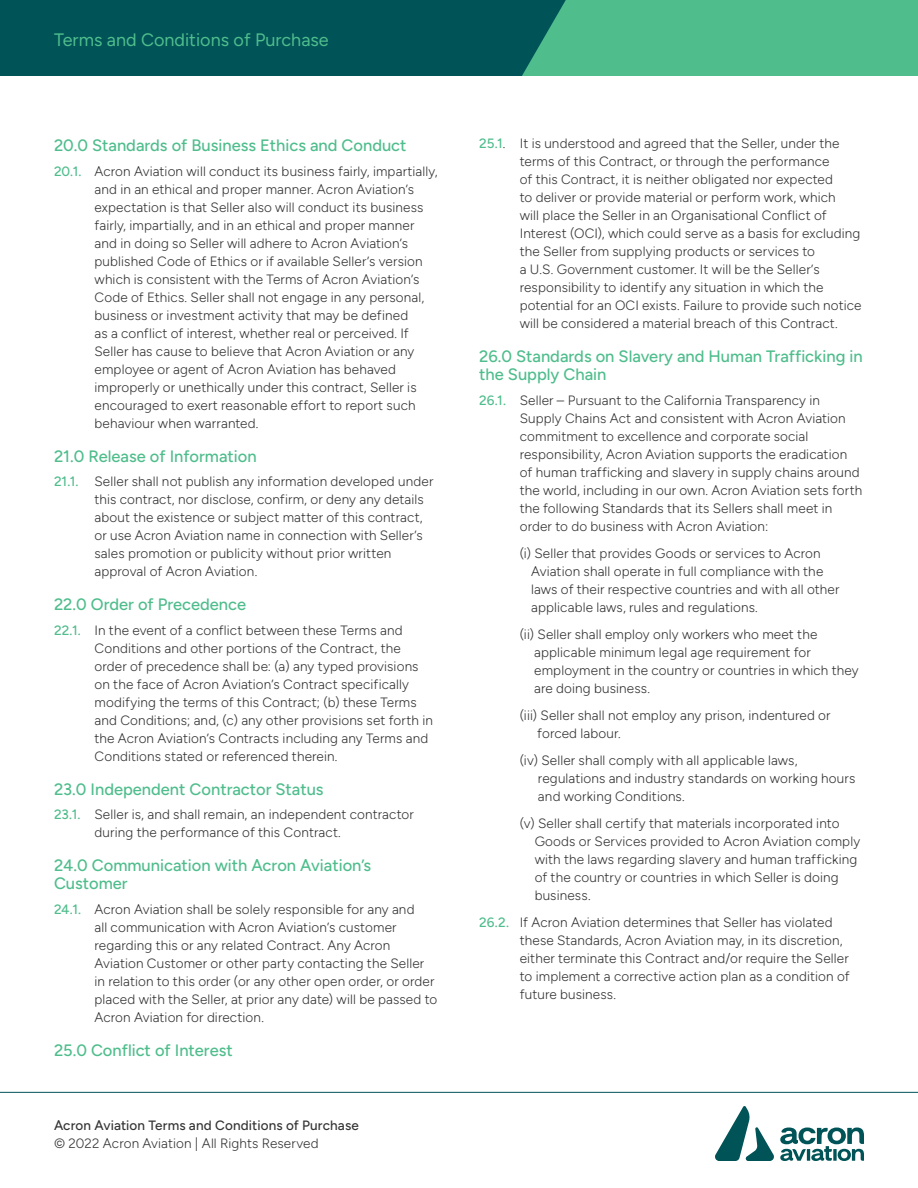
<style>
.page{position:relative;width:918px;height:1188px;background:#fff}
.page>*{position:absolute;margin:0;border:0;box-sizing:border-box;transform-origin:0 0}
.In_top_green_box{font:18px "Figtree";color:#4fbd8c}
.Number_Headings{font:500 16.5px/18px "Figtree";color:#4fbd8c}
.Sub_Points{font:300 13.5px/18px "Figtree";letter-spacing:.01em;color:#363536}
.Body_Copy{font:500 13.5px/18px "Figtree";letter-spacing:.01em;color:#363536}
.s1{font-weight:500;color:#4fbd8c}
.s2{font-weight:300}
</style>
<div class="page">
<svg style="left:0;top:0;width:918px;height:76px;background:#1f7d6c"></svg>
<hr style="left:0;top:1092px;width:918px;height:1px;background:#005357">
<svg style="left:715px;top:1106px;width:149px;height:55px"></svg>
<p class="In_top_green_box" style="left:54px;top:30px;width:276px">Terms and Conditions of Purchase</p>
<p class="Number_Headings" style="left:54px;top:136px;width:354px">20.0 Standards of Business Ethics and Conduct</p>
<p class="Sub_Points" style="left:94px;top:162px;width:345px;text-indent:-40px"><span class="s1">20.1.</span> Acron Aviation will conduct its business fairly, impartially, and in an ethical and proper manner. Acron Aviation’s expectation is that Seller also will conduct its business fairly, impartially, and in an ethical and proper manner and in doing so Seller will adhere to Acron Aviation’s published Code of Ethics or if available Seller’s version which is consistent with the Terms of Acron Aviation’s Code of Ethics. Seller shall not engage in any personal, business or investment activity that may be defined<br>as a conflict of interest, whether real or perceived. If Seller has cause to believe that Acron Aviation or any employee or agent of Acron Aviation has behaved improperly or unethically under this contract, Seller is encouraged to exert reasonable effort to report such behaviour when warranted.</p>
<p class="Number_Headings" style="left:54px;top:447px;width:204px">21.0 Release of Information</p>
<p class="Sub_Points" style="left:94px;top:473px;width:340px;text-indent:-40px"><span class="s1">21.1.</span> Seller shall not publish any information developed under this contract, nor disclose, confirm, or deny any details about the existence or subject matter of this contract, or use Acron Aviation name in connection with Seller’s sales promotion or publicity without prior written approval of Acron Aviation.</p>
<p class="Number_Headings" style="left:54px;top:595px;width:194px">22.0 Order of Precedence</p>
<p class="Sub_Points" style="left:94px;top:621px;width:340px;text-indent:-40px"><span class="s1">22.1.</span> In the event of a conflict between these Terms and Conditions and other portions of the Contract, the order of precedence shall be: (a) any typed provisions on the face of Acron Aviation’s Contract specifically modifying the terms of this Contract; (b) these Terms and Conditions; and, (c) any other provisions set forth in the Acron Aviation’s Contracts including any Terms and Conditions stated or referenced therein.</p>
<p class="Number_Headings" style="left:54px;top:780px;width:271px">23.0 Independent Contractor Status</p>
<p class="Sub_Points" style="left:94px;top:806px;width:321px;text-indent:-40px"><span class="s1">23.1.</span> Seller is, and shall remain, an independent contractor during the performance of this Contract.</p>
<p class="Number_Headings" style="left:54px;top:856px;width:319px">24.0 Communication with Acron Aviation’s<br>Customer</p>
<p class="Sub_Points" style="left:94px;top:900px;width:344px;text-indent:-40px"><span class="s1">24.1.</span> Acron Aviation shall be solely responsible for any and<br>all communication with Acron Aviation’s customer regarding this or any related Contract. Any Acron Aviation Customer or other party contacting the Seller in relation to this order (or any other open order, or order placed with the Seller, at prior any date) will be passed to Acron Aviation for direction.</p>
<p class="Number_Headings" style="left:54px;top:1041px;width:180px">25.0 Conflict of Interest</p>
<p class="Body_Copy" style="left:54px;top:1116px;width:306px">Acron Aviation Terms and Conditions of Purchase <span class="s2">© 2022 Acron Aviation | All Rights Reserved</span></p>
<p class="Sub_Points" style="left:520px;top:135px;width:343px;text-indent:-40px"><span class="s1">25.1</span>. It is understood and agreed that the Seller, under the terms of this Contract, or through the performance<br>of this Contract, it is neither obligated nor expected<br>to deliver or provide material or perform work, which<br>will place the Seller in an Organisational Conflict of Interest (OCI), which could serve as a basis for excluding the Seller from supplying products or services to<br>a U.S. Government customer. It will be the Seller’s responsibility to identify any situation in which the potential for an OCI exists. Failure to provide such notice will be considered a material breach of this Contract.</p>
<p class="Number_Headings" style="left:479px;top:347px;width:385px">26.0 Standards on Slavery and Human Trafficking in the Supply Chain</p>
<p class="Sub_Points" style="left:520px;top:391px;width:344px;text-indent:-40px"><span class="s1">26.1.</span> Seller – Pursuant to the California Transparency in Supply Chains Act and consistent with Acron Aviation commitment to excellence and corporate social responsibility, Acron Aviation supports the eradication of human trafficking and slavery in supply chains around the world, including in our own. Acron Aviation sets forth the following Standards that its Sellers shall meet in order to do business with Acron Aviation:</p>
<p class="Sub_Points" style="left:531px;top:544px;width:310px;text-indent:-11px">(i) Seller that provides Goods or services to Acron Aviation shall operate in full compliance with the laws of their respective countries and with all other applicable laws, rules and regulations.</p>
<p class="Sub_Points" style="left:534px;top:625px;width:326px;text-indent:-14px">(ii) Seller shall employ only workers who meet the applicable minimum legal age requirement for employment in the country or countries in which they are doing business.</p>
<p class="Sub_Points" style="left:537px;top:706px;width:295px;text-indent:-17px">(iii) Seller shall not employ any prison, indentured or forced labour.</p>
<p class="Sub_Points" style="left:538px;top:751px;width:319px;text-indent:-18px">(iv) Seller shall comply with all applicable laws, regulations and industry standards on working hours and working Conditions.</p>
<p class="Sub_Points" style="left:535px;top:814px;width:327px;text-indent:-15px">(v) Seller shall certify that materials incorporated into Goods or Services provided to Acron Aviation comply with the laws regarding slavery and human trafficking of the country or countries in which Seller is doing business.</p>
<p class="Sub_Points" style="left:520px;top:913px;width:331px;text-indent:-40px"><span class="s1">26.2.</span> If Acron Aviation determines that Seller has violated these Standards, Acron Aviation may, in its discretion, either terminate this Contract and/or require the Seller to implement a corrective action plan as a condition of future business.</p>
</div>
